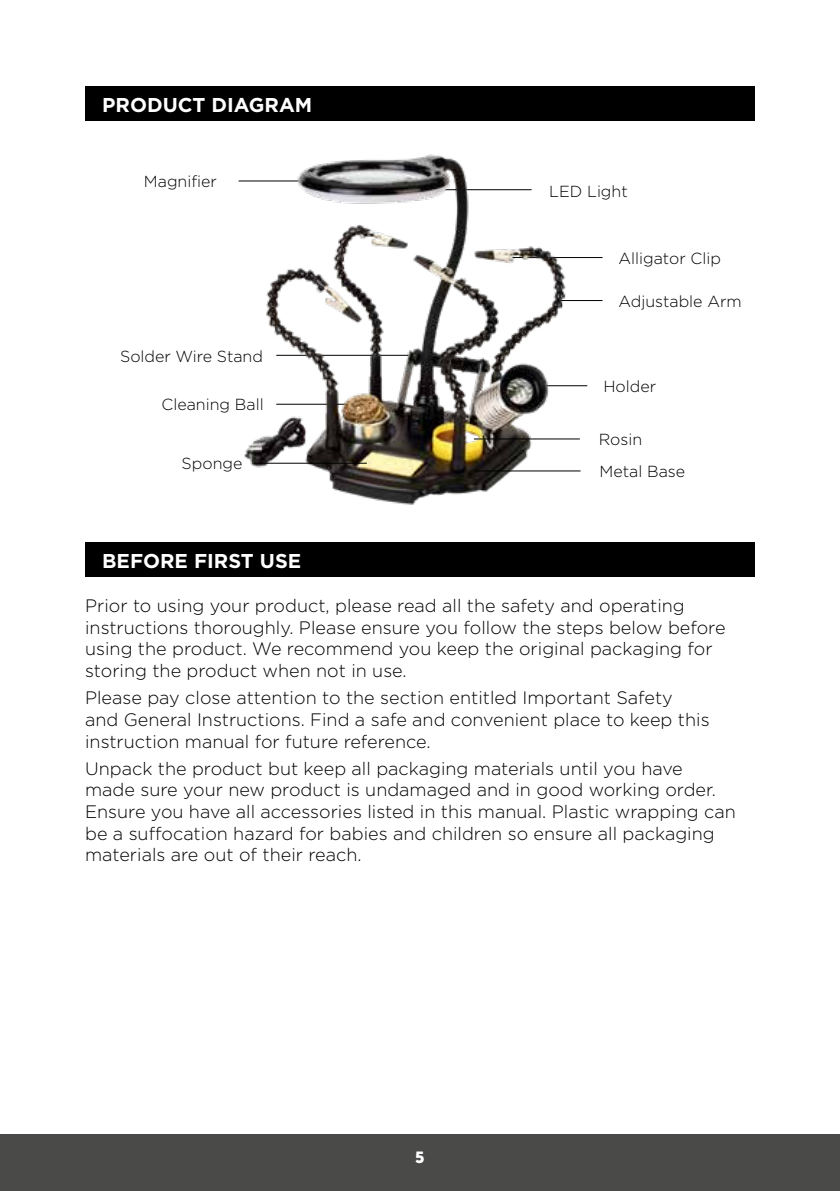
<style>
.page{position:relative;width:840px;height:1191px;background:#fff}
.page>*{position:absolute;margin:0;border:0;box-sizing:border-box;transform-origin:0 0}
.t1{font:700 20px "Gotham HTF";color:#fff}
.t2{font:300 18px/21.6px "Gotham HTF";color:#000}
.t3{font:300 16px/32px "Gotham HTF";color:#000}
.t4{font:16px "Museo Sans 900";color:#fff}
</style>
<div class="page">
<div style="left:0;top:1134px;width:839px;height:57px;background:#4a4a49"></div>
<div style="left:85px;top:86px;width:669px;height:35px;background:#000"></div>
<div style="left:85px;top:542px;width:669px;height:34px;background:#000"></div>
<hr style="left:511px;top:257px;width:91px;height:1px;background:#000">
<hr style="left:557px;top:300px;width:45px;height:1px;background:#000">
<hr style="left:541px;top:385px;width:46px;height:1px;background:#000">
<img style="left:238px;top:154px;width:341px;height:351px">
<hr style="left:473px;top:438px;width:106px;height:1px;background:#000">
<hr style="left:474px;top:470px;width:106px;height:1px;background:#000">
<hr style="left:254px;top:463px;width:112px;height:1px;background:#000">
<p class="t1" style="left:102px;top:93px;width:211px">PRODUCT DIAGRAM</p>
<p class="t3" style="left:144px;top:165px;width:74px">Magnifier</p>
<p class="t3" style="left:120px;top:340px;width:144px">Solder Wire Stand</p>
<p class="t3" style="left:161px;top:388px;width:103px">Cleaning Ball</p>
<p class="t3" style="left:181px;top:447px;width:62px">Sponge</p>
<p class="t3" style="left:548px;top:175px;width:80px">LED Light</p>
<p class="t3" style="left:618px;top:242px;width:104px">Alligator Clip</p>
<p class="t3" style="left:618px;top:285px;width:124px">Adjustable Arm</p>
<p class="t3" style="left:603px;top:370px;width:54px">Holder</p>
<p class="t3" style="left:598px;top:423px;width:88px">Rosin<br>Metal Base</p>
<p class="t1" style="left:102px;top:549px;width:200px">BEFORE FIRST USE</p>
<p class="t2" style="left:85px;top:595px;width:641px">Prior to using your product, please read all the safety and operating instructions thoroughly. Please ensure you follow the steps below before using the product. We recommend you keep the original packaging for storing the product when not in use.</p>
<p class="t2" style="left:85px;top:687px;width:625px">Please pay close attention to the section entitled Important Safety and General Instructions. Find a safe and convenient place to keep this instruction manual for future reference.</p>
<p class="t2" style="left:85px;top:757px;width:651px">Unpack the product but keep all packaging materials until you have made sure your new product is undamaged and in good working order.<br>Ensure you have all accessories listed in this manual. Plastic wrapping can be a suffocation hazard for babies and children so ensure all packaging materials are out of their reach.</p>
<p class="t4" style="left:415px;top:1148px;width:11px">5</p>
</div>
